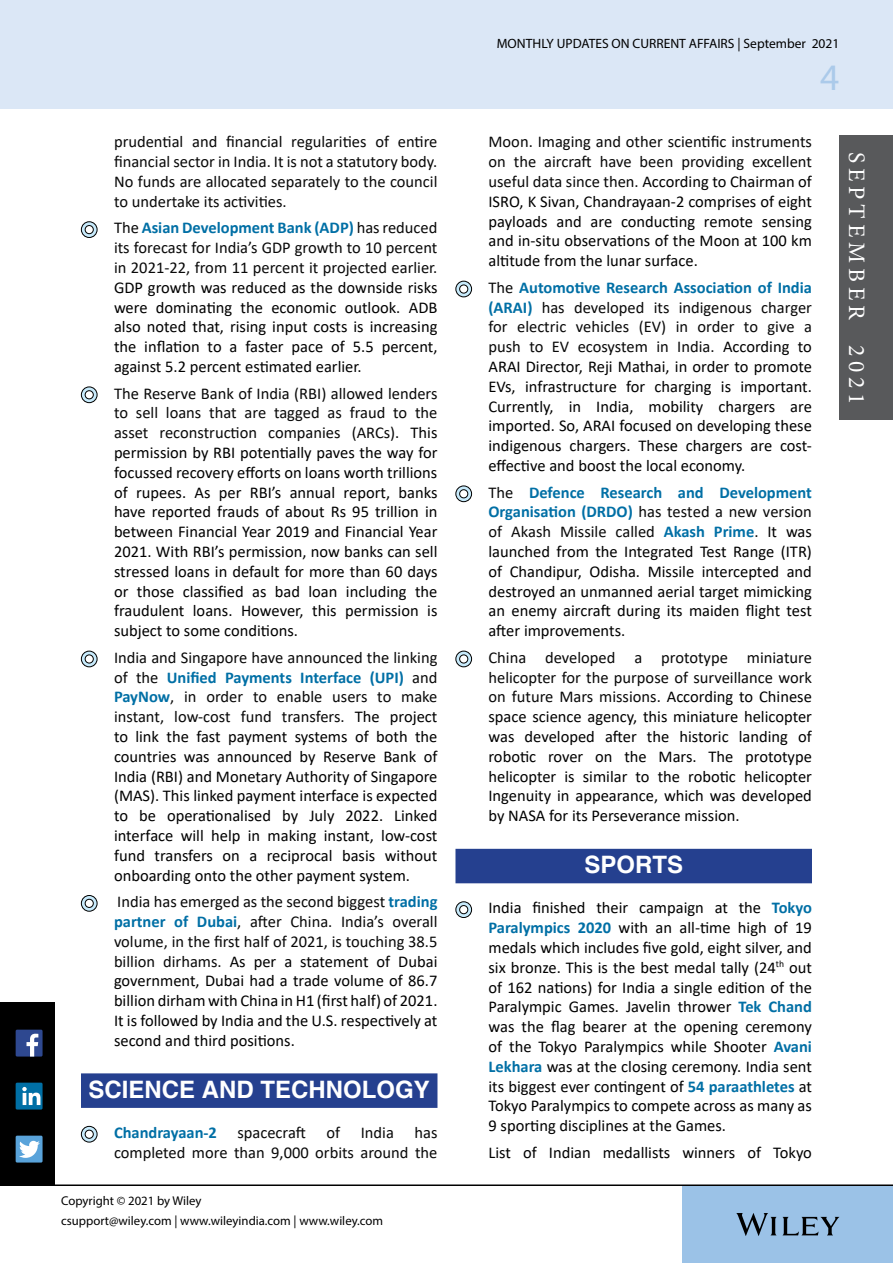
<style>
.page{position:relative;width:893px;height:1263px;background:#fff}
.page>*{position:absolute;margin:0;border:0;box-sizing:border-box;transform-origin:0 0}
.t1{font:37.5px "Myriad Pro";color:#abcaea}
.t2{font:700 24px "Helvetica";color:#fff}
.t3{font:23.55px "Minion Pro";letter-spacing:.21em;color:#fff}
.t4{font:16.5px/19.8px "Calibri";color:#000;text-align:justify}
.t5{font:16.5px/19.8px "Calibri";color:#090909;text-align:justify}
.t6{font:13.5px "Myriad Pro";color:#000}
.t7{font:12.75px "Myriad Pro";color:#000}
.s1{font-weight:700;color:#006fa5}
.s2{color:#090909}
</style>
<div class="page">
<div style="left:683px;top:1186px;width:210px;height:77px;background:#9bc2e7"></div>
<div style="left:1px;top:0;width:892px;height:108px;background:#dbe7f6"></div>
<svg style="left:736px;top:1213px;width:103px;height:23px"></svg>
<hr style="left:0;top:1184px;width:893px;height:2px;background:#000">
<div style="left:839px;top:135px;width:54px;height:285px;background:#58595b"></div>
<div style="left:0;top:1002px;width:54px;height:182px;background:#000"></div>
<div style="left:16px;top:1136px;width:27px;height:26px;background:#59a3da"></div>
<svg style="left:19px;top:1141px;width:21px;height:17px"></svg>
<div style="left:16px;top:1030px;width:27px;height:26px;background:#2e4890"></div>
<svg style="left:27px;top:1034px;width:11px;height:22px"></svg>
<div style="left:16px;top:1083px;width:27px;height:26px;background:#006fa5"></div>
<svg style="left:22px;top:1087px;width:18px;height:18px"></svg>
<div style="left:81px;top:1073px;width:356px;height:35px;background:#25408f"></div>
<svg style="left:81px;top:222px;width:16px;height:15px"></svg>
<div style="left:81px;top:221px;width:16px;height:17px;border:1px solid #000;border-radius:50%"></div>
<div style="left:85px;top:226px;width:8px;height:8px;background:#fff;border-radius:50%"></div>
<div style="left:85px;top:225px;width:9px;height:9px;border:1px solid #000;border-radius:50%"></div>
<svg style="left:81px;top:387px;width:16px;height:16px"></svg>
<div style="left:81px;top:387px;width:16px;height:16px;border:1px solid #000;border-radius:50%"></div>
<div style="left:85px;top:391px;width:8px;height:8px;background:#fff;border-radius:50%"></div>
<div style="left:85px;top:390px;width:9px;height:9px;border:1px solid #000;border-radius:50%"></div>
<svg style="left:81px;top:651px;width:16px;height:16px"></svg>
<div style="left:81px;top:651px;width:16px;height:16px;border:1px solid #000;border-radius:50%"></div>
<div style="left:85px;top:655px;width:8px;height:8px;background:#fff;border-radius:50%"></div>
<div style="left:85px;top:654px;width:9px;height:9px;border:1px solid #000;border-radius:50%"></div>
<svg style="left:81px;top:895px;width:16px;height:16px"></svg>
<div style="left:81px;top:895px;width:16px;height:16px;border:1px solid #000;border-radius:50%"></div>
<div style="left:85px;top:899px;width:8px;height:8px;background:#fff;border-radius:50%"></div>
<div style="left:85px;top:899px;width:9px;height:9px;border:1px solid #000;border-radius:50%"></div>
<svg style="left:81px;top:1126px;width:16px;height:16px"></svg>
<div style="left:81px;top:1126px;width:16px;height:16px;border:1px solid #000;border-radius:50%"></div>
<div style="left:85px;top:1130px;width:8px;height:8px;background:#fff;border-radius:50%"></div>
<div style="left:85px;top:1130px;width:9px;height:9px;border:1px solid #000;border-radius:50%"></div>
<div style="left:455px;top:849px;width:357px;height:34px;background:#25408f"></div>
<svg style="left:456px;top:281px;width:16px;height:16px"></svg>
<div style="left:455px;top:281px;width:17px;height:16px;border:1px solid #000;border-radius:50%"></div>
<div style="left:460px;top:285px;width:8px;height:8px;background:#fff;border-radius:50%"></div>
<div style="left:459px;top:285px;width:9px;height:8px;border:1px solid #000;border-radius:50%"></div>
<svg style="left:456px;top:486px;width:16px;height:16px"></svg>
<div style="left:455px;top:486px;width:17px;height:16px;border:1px solid #000;border-radius:50%"></div>
<div style="left:460px;top:490px;width:8px;height:8px;background:#fff;border-radius:50%"></div>
<div style="left:459px;top:489px;width:9px;height:9px;border:1px solid #000;border-radius:50%"></div>
<svg style="left:456px;top:651px;width:16px;height:16px"></svg>
<div style="left:455px;top:651px;width:17px;height:16px;border:1px solid #000;border-radius:50%"></div>
<div style="left:460px;top:655px;width:8px;height:8px;background:#fff;border-radius:50%"></div>
<div style="left:459px;top:654px;width:9px;height:9px;border:1px solid #000;border-radius:50%"></div>
<svg style="left:456px;top:902px;width:16px;height:15px"></svg>
<div style="left:455px;top:901px;width:17px;height:17px;border:1px solid #000;border-radius:50%"></div>
<div style="left:460px;top:905px;width:8px;height:9px;background:#fff;border-radius:50%"></div>
<div style="left:459px;top:905px;width:9px;height:9px;border:1px solid #000;border-radius:50%"></div>
<p class="t5" style="left:114px;top:132px;width:325px">prudential and financial regularities of entire financial sector in India. It is not a statutory body.<br>No funds are allocated separately to the council to undertake its activities.</p>
<p class="t5" style="left:114px;top:218px;width:325px">The <span class="s1">Asian Development Bank (ADP)</span> has reduced its forecast for India’s GDP growth to 10 percent in 2021-22, from 11 percent it projected earlier.</p>
<p class="t4" style="left:114px;top:277px;width:325px">GDP growth was reduced as the downside risks were dominating the economic outlook. ADB also noted that, rising input costs is increasing the inflation to a faster pace of 5.5 percent, against 5.2 percent estimated earlier.</p>
<p class="t4" style="left:114px;top:383px;width:325px"><span class="s2">The Reserve Bank of India (RBI) allowed lenders to sell loans that are tagged as fraud to the asset reconstruction companies (ARCs).</span> This permission by RBI potentially paves the way for focussed recovery efforts on loans worth trillions of rupees. As per RBI’s annual report, banks have reported frauds of about Rs 95 trillion in between Financial Year 2019 and Financial Year 2021. With RBI’s permission, now banks can sell stressed loans in default for more than 60 days or those classified as bad loan including the fraudulent loans. However, this permission is subject to some conditions.</p>
<p class="t4" style="left:114px;top:647px;width:325px"><span class="s2">India and Singapore have announced the linking of the</span> <span class="s1">Unified Payments Interface (UPI)</span> <span class="s2">and </span><span class="s1">PayNow</span><span class="s2">, in order to enable users to make instant, low-cost fund transfers.</span> The project to link the fast payment systems of both the countries was announced by Reserve Bank of India (RBI) and Monetary Authority of Singapore (MAS). This linked payment interface is expected to be operationalised by July 2022. Linked interface will help in making instant, low-cost fund transfers on a reciprocal basis without onboarding onto the other payment system.</p>
<p class="t4" style="left:114px;top:891px;width:325px"><span class="s2">India has emerged as the second biggest</span> <span class="s1">trading partner of Dubai</span><span class="s2">, after China. India’s overall volume, in the first half of 2021, is touching 38.5 billion dirhams.</span> As per a statement of Dubai government, Dubai had a trade volume of 86.7 billion dirham with China in H1 (first half) of 2021.<br>It is followed by India and the U.S. respectively at second and third positions.</p>
<h2 class="t2" style="left:89px;top:1075px;width:343px">SCIENCE AND TECHNOLOGY</h2>
<p class="t5" style="left:114px;top:1122px;width:325px"><span class="s1">Chandrayaan-2</span> spacecraft of India has completed more than 9,000 orbits around the</p>
<p class="t7" style="left:61px;top:1193px;width:142px">Copyright © 2021 by Wiley</p>
<p class="t7" style="left:61px;top:1212px;width:323px">csupport@wiley.com | www.wileyindia.com | www.wiley.com</p>
<p class="t6" style="left:497px;top:35px;width:344px">MONTHLY UPDATES ON CURRENT AFFAIRS | September 2021</p>
<h1 class="t1" style="left:820px;top:54px;width:21px">4</h1>
<p class="t4" style="left:488px;top:132px;width:325px"><span class="s2">Moon. Imaging and other scientific instruments on the aircraft have been providing excellent useful data since then.</span> According to Chairman of ISRO, K Sivan, Chandrayaan-2 comprises of eight payloads and are conducting remote sensing and in-situ observations of the Moon at 100 km altitude from the lunar surface.</p>
<p class="t4" style="left:488px;top:277px;width:325px"><span class="s2">The</span> <span class="s1">Automotive Research Association of India (ARAI)</span> <span class="s2">has developed its indigenous charger for electric vehicles (EV) in order to give a push to EV ecosystem in India.</span> According to ARAI Director, Reji Mathai, in order to promote EVs, infrastructure for charging is important.<br>Currently, in India, mobility chargers are imported. So, ARAI focused on developing these indigenous chargers. These chargers are cost&shy;effective and boost the local economy.</p>
<p class="t4" style="left:488px;top:482px;width:325px"><span class="s2">The</span> <span class="s1">Defence Research and Development Organisation (DRDO)</span> <span class="s2">has tested a new version of Akash Missile called</span> <span class="s1">Akash Prime</span><span class="s2">.</span> It was launched from the Integrated Test Range (ITR) of Chandipur, Odisha. Missile intercepted and destroyed an unmanned aerial target mimicking an enemy aircraft during its maiden flight test after improvements.</p>
<p class="t4" style="left:488px;top:647px;width:325px"><span class="s2">China developed a prototype miniature helicopter for the purpose of surveillance work on future Mars missions.</span> According to Chinese space science agency, this miniature helicopter was developed after the historic landing of robotic rover on the Mars. The prototype helicopter is similar to the robotic helicopter Ingenuity in appearance, which was developed by NASA for its Perseverance mission.</p>
<h2 class="t2" style="left:584px;top:850px;width:100px">SPORTS</h2>
<p class="t4" style="left:488px;top:897px;width:325px">India finished their campaign at the <span class="s1">Tokyo Paralympics 2020</span> with an all-time high of 19 medals which includes five gold, eight silver, and six bronze. This is the best medal tally (24<sup>th</sup> out of 162 nations) for India a single edition of the Paralympic Games. Javelin thrower <span class="s1">Tek Chand </span>was the flag bearer at the opening ceremony of the Tokyo Paralympics while Shooter <span class="s1">Avani Lekhara</span> was at the closing ceremony. India sent its biggest ever contingent of <span class="s1">54 paraathletes</span> at Tokyo Paralympics to compete across as many as 9 sporting disciplines at the Games.</p>
<p class="t4" style="left:488px;top:1142px;width:325px">List of Indian medallists winners of Tokyo</p>
<h3 class="t3" style="left:872px;top:152px;width:254px;rotate:90deg">SEPTEMBER 2021</h3>
</div>
